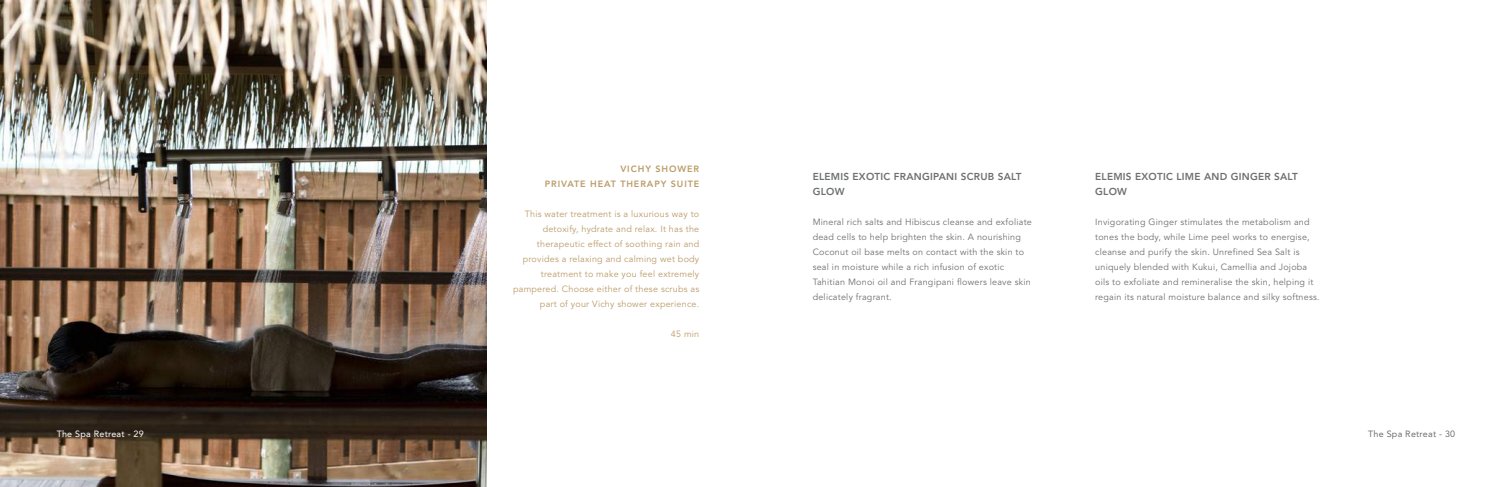
<style>
.page{position:relative;width:1512px;height:487px;background:#fff}
.page>*{position:absolute;margin:0;border:0;box-sizing:border-box;transform-origin:0 0}
.t1{font:800 10px/15px "Avenir";letter-spacing:.025em;color:#6d6f71}
.t2{font:9px/15px "Avenir";letter-spacing:.025em;color:#6d6f71}
.t3{font:9px/15px "Avenir";letter-spacing:.025em;color:#bc9b69;text-align:right}
.t4{font:800 9px/15px "Avenir";letter-spacing:.1em;color:#bc9b69;text-align:right}
.t5{font:9px "Avenir";letter-spacing:.025em;color:#fff}
.t6{font:9px "Avenir";letter-spacing:.025em;color:#6d6f71}
</style>
<div class="page">
<img style="left:0;top:0;width:486px;height:486px">
<p class="t5" style="left:57px;top:428px;width:89px">The Spa Retreat - 29</p>
<p class="t4" style="left:545px;top:161px;width:156px">VICHY SHOWER<br>PRIVATE HEAT THERAPY SUITE</p>
<p class="t3" style="left:513px;top:206px;width:188px">This water treatment is a luxurious way to detoxify, hydrate and relax. It has the therapeutic effect of soothing rain and provides a relaxing and calming wet body treatment to make you feel extremely pampered. Choose either of these scrubs as part of your Vichy shower experience.</p>
<p class="t3" style="left:671px;top:326px;width:30px">45 min</p>
<p class="t1" style="left:813px;top:168px;width:210px">ELEMIS EXOTIC FRANGIPANI SCRUB SALT<br>GLOW</p>
<p class="t2" style="left:813px;top:214px;width:221px">Mineral rich salts and Hibiscus cleanse and exfoliate dead cells to help brighten the skin. A nourishing Coconut oil base melts on contact with the skin to seal in moisture while a rich infusion of exotic Tahitian Monoi oil and Frangipani flowers leave skin delicately fragrant.</p>
<p class="t1" style="left:1095px;top:168px;width:204px">ELEMIS EXOTIC LIME AND GINGER SALT<br>GLOW</p>
<p class="t2" style="left:1095px;top:214px;width:226px">Invigorating Ginger stimulates the metabolism and tones the body, while Lime peel works to energise, cleanse and purify the skin. Unrefined Sea Salt is uniquely blended with Kukui, Camellia and Jojoba oils to exfoliate and remineralise the skin, helping it regain its natural moisture balance and silky softness.</p>
<p class="t6" style="left:1368px;top:428px;width:89px">The Spa Retreat - 30</p>
</div>
